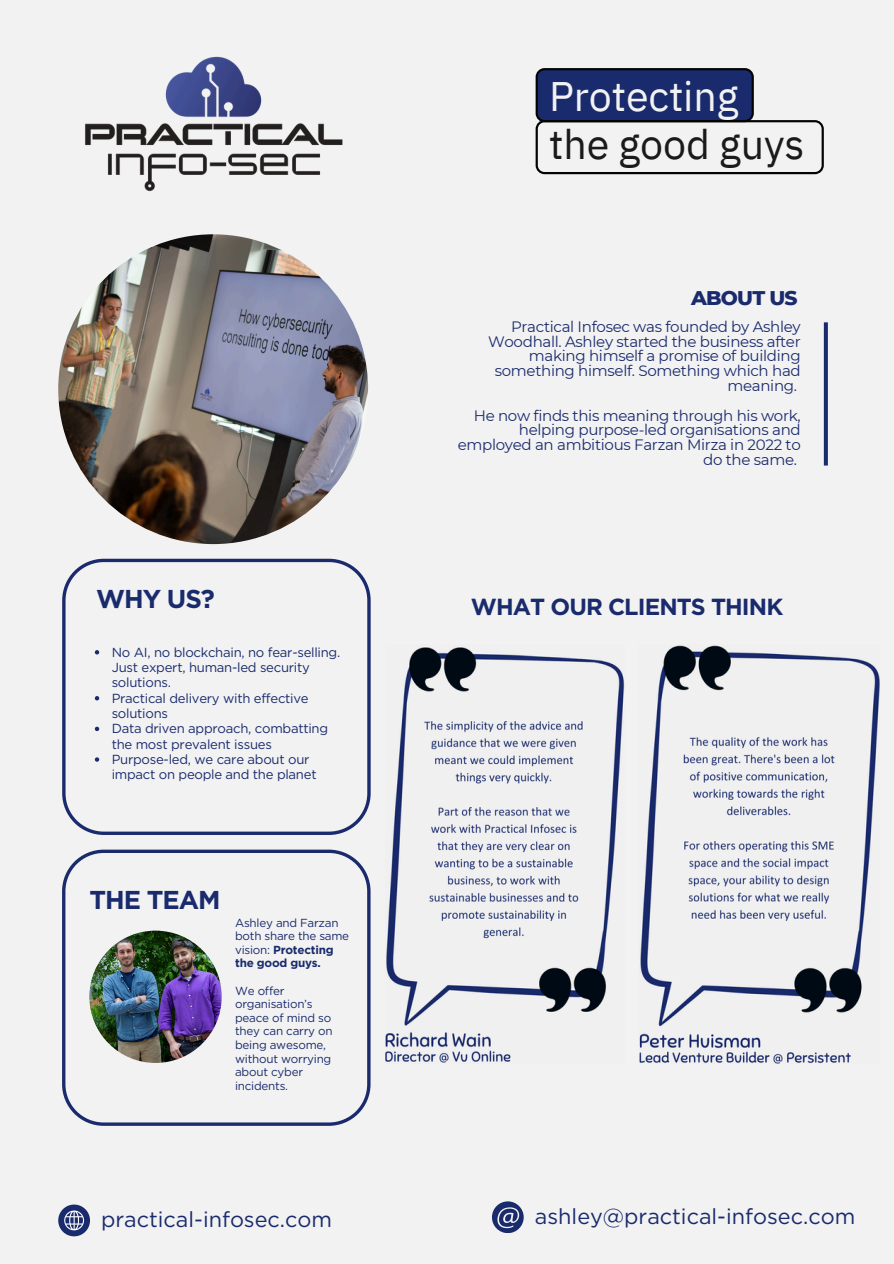
<style>
.page{position:relative;width:894px;height:1264px;background:#fff}
.page>*{position:absolute;margin:0;border:0;box-sizing:border-box;transform-origin:0 0}
.t1{font:41.1px/48.4px "IBM Plex Sans";letter-spacing:-.005em;color:#1a1a1a}
.t2{font:700 25.8px "Gotham";letter-spacing:-.04em;color:#1a2b6d}
.t3{font:700 23.25px "Gotham";letter-spacing:-.04em;color:#1a2b6d}
.t4{font:21.6px "Gotham";color:#1a2b6d}
.t5{font:800 20.25px "Montserrat";letter-spacing:-.04em;color:#1a2b6d}
.t6{font:15px/14.9px "Montserrat";letter-spacing:-.02em;color:#1a2b6d;text-align:right}
.t7{font:13.2px/15.3px "Gotham";letter-spacing:-.02em;color:#1a2b6d}
.t8{font:11.7px/13.6px "Gotham";letter-spacing:-.02em;color:#1a2b6d}
.s1{color:#f2f2f2}
.s2{font-weight:700}
</style>
<div class="page">
<div style="left:0;top:0;width:893px;height:1263px;background:#f2f2f2"></div>
<img style="left:85px;top:56px;width:258px;height:201px">
<svg style="left:823px;top:322px;width:4px;height:143px"></svg>
<img style="left:58px;top:234px;width:310px;height:310px;border-radius:50%">
<svg style="left:535px;top:68px;width:288px;height:106px"></svg>
<svg style="left:58px;top:1204px;width:32px;height:31px"></svg>
<svg style="left:492px;top:1201px;width:31px;height:31px"></svg>
<svg style="left:62px;top:849px;width:308px;height:276px"></svg>
<img style="left:386px;top:647px;width:238px;height:416px">
<img style="left:639px;top:645px;width:239px;height:418px">
<svg style="left:62px;top:558px;width:308px;height:276px"></svg>
<img style="left:89px;top:930px;width:133px;height:132px;border-radius:50%">
<svg style="left:95px;top:650px;width:4px;height:4px"></svg>
<svg style="left:95px;top:696px;width:4px;height:4px"></svg>
<svg style="left:95px;top:726px;width:4px;height:5px"></svg>
<svg style="left:95px;top:757px;width:4px;height:4px"></svg>
<p class="t1" style="left:549px;top:71px;width:257px"><span class="s1">Protecting </span>the good guys</p>
<p class="t2" style="left:96px;top:583px;width:120px">WHY US?</p>
<p class="t7" style="left:112px;top:644px;width:230px">No AI, no blockchain, no fear-selling.<br>Just expert, human-led security solutions.</p>
<h2 class="t7" style="left:112px;top:690px;width:198px">Practical delivery with effective solutions</h2>
<h3 class="t7" style="left:112px;top:721px;width:218px">Data driven approach, combatting the most prevalent issues</h3>
<h4 class="t7" style="left:112px;top:751px;width:206px">Purpose-led, we care about our impact on people and the planet</h4>
<p class="t2" style="left:89px;top:884px;width:133px">THE TEAM</p>
<h1 class="t8" style="left:235px;top:915px;width:116px">Ashley and Farzan both share the same vision: <span class="s2">Protecting the good guys.</span></h1>
<p class="t8" style="left:235px;top:983px;width:99px">We offer organisation’s peace of mind so they can carry on being awesome, without worrying about cyber incidents.</p>
<p class="t5" style="left:690px;top:286px;width:108px">ABOUT US</p>
<p class="t6" style="left:488px;top:319px;width:314px">Practical Infosec was founded by Ashley Woodhall. Ashley started the business after making himself a promise of building something himself. Something which had meaning.</p>
<h1 class="t6" style="left:457px;top:408px;width:344px">He now finds this meaning through his work, helping purpose-led organisations and employed an ambitious Farzan Mirza in 2022 to do the same.</h1>
<h4 class="t3" style="left:470px;top:593px;width:314px">WHAT OUR CLIENTS THINK</h4>
<p class="t4" style="left:101px;top:1206px;width:232px">practical-infosec.com</p>
<p class="t4" style="left:535px;top:1203px;width:321px">ashley@practical-infosec.com</p>
</div>
